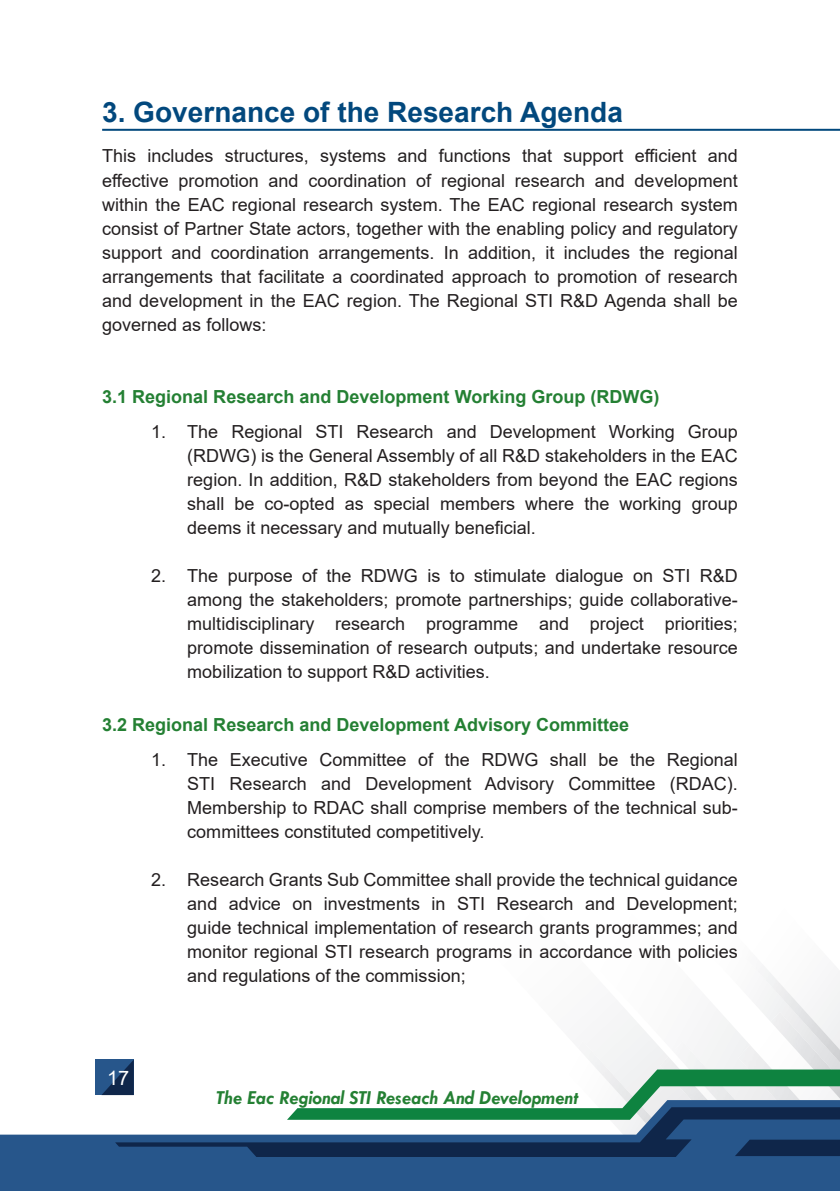
<style>
.page{position:relative;width:840px;height:1191px;background:#fff}
.page>*{position:absolute;margin:0;border:0;box-sizing:border-box;transform-origin:0 0}
.Heading_1{font:700 28px "Arial";color:#02487d}
.t1{font:italic 700 20px "Tw Cen";color:#248033}
.t2{font:20px "Arial";color:#fff}
.t3{font:18px/24px "Arial";color:#231f20;text-align:justify}
.Heading_2{font:700 18px "Arial";color:#248033}
</style>
<div class="page">
<div style="left:95px;top:1059px;width:39px;height:36px;background:#27568b"></div>
<div style="left:0;top:1134px;width:101px;height:57px;background:#27568b"></div>
<svg style="left:101px;top:969px;width:738px;height:222px"></svg>
<hr style="left:102px;top:129px;width:737px;height:2px;background:#02487d">
<p class="Heading_1" style="left:102px;top:93px;width:522px">3. Governance of the Research Agenda</p>
<p class="t3" style="left:102px;top:144px;width:636px">This includes structures, systems and functions that support efficient and effective promotion and coordination of regional research and development within the EAC regional research system. The EAC regional research system consist of Partner State actors, together with the enabling policy and regulatory support and coordination arrangements. In addition, it includes the regional arrangements that facilitate a coordinated approach to promotion of research and development in the EAC region. The Regional STI R&amp;D Agenda shall be governed as follows:</p>
<p class="Heading_2" style="left:102px;top:384px;width:558px">3.1 Regional Research and Development Working Group (RDWG)</p>
<p class="t3" style="left:187px;top:420px;width:551px;text-indent:-36px">1. The Regional STI Research and Development Working Group (RDWG) is the General Assembly of all R&amp;D stakeholders in the EAC region. In addition, R&amp;D stakeholders from beyond the EAC regions shall be co-opted as special members where the working group deems it necessary and mutually beneficial.</p>
<p class="t3" style="left:187px;top:564px;width:551px;text-indent:-36px">2. The purpose of the RDWG is to stimulate dialogue on STI R&amp;D among the stakeholders; promote partnerships; guide collaborative&shy;multidisciplinary research programme and project priorities; promote dissemination of research outputs; and undertake resource mobilization to support R&amp;D activities.</p>
<p class="Heading_2" style="left:102px;top:711px;width:528px">3.2 Regional Research and Development Advisory Committee</p>
<p class="t3" style="left:187px;top:747px;width:551px;text-indent:-36px">1. The Executive Committee of the RDWG shall be the Regional STI Research and Development Advisory Committee (RDAC).<br>Membership to RDAC shall comprise members of the technical sub&shy;committees constituted competitively.</p>
<p class="t3" style="left:187px;top:867px;width:551px;text-indent:-36px">2. Research Grants Sub Committee shall provide the technical guidance and advice on investments in STI Research and Development; guide technical implementation of research grants programmes; and monitor regional STI research programs in accordance with policies and regulations of the commission;</p>
<p class="t2" style="left:107px;top:1063px;width:24px">17</p>
<p class="t1" style="left:215px;top:1085px;width:364px">The Eac Regional STI Reseach And Development</p>
</div>
